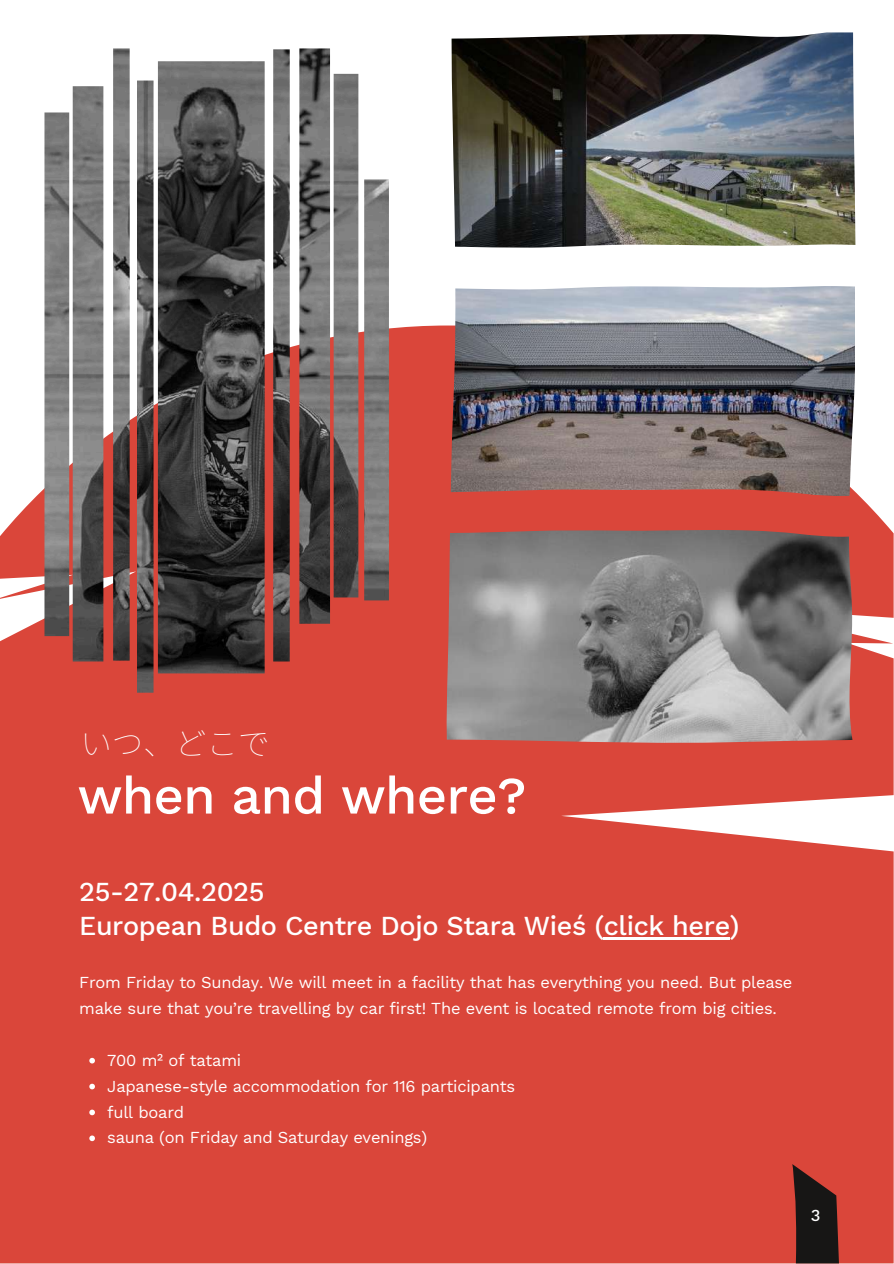
<style>
.page{position:relative;width:894px;height:1264px;background:#fff}
.page>*{position:absolute;margin:0;border:0;box-sizing:border-box;transform-origin:0 0}
.t1{font:500 52.5px "Work Sans";letter-spacing:-.015em;color:#fff}
.t2{font:100 31.5px "Noto Sans JP";color:#fff}
.t3{font:500 27px/33.8px "Work Sans";letter-spacing:-.015em;color:#fff}
.t4{font:16.5px/25.8px "Work Sans";letter-spacing:-.015em;color:#fff}
.t5{font:500 16.5px "Work Sans";color:#fff}
</style>
<div class="page">
<div style="left:0;top:325px;width:893px;height:938px;background:#da463a"></div>
<svg style="left:792px;top:1164px;width:46px;height:99px;background:#46211d"></svg>
<img style="left:451px;top:32px;width:404px;height:216px">
<img style="left:450px;top:286px;width:404px;height:210px">
<img style="left:446px;top:529px;width:406px;height:213px">
<img style="left:44px;top:48px;width:345px;height:644px">
<svg style="left:89px;top:1057px;width:6px;height:6px"></svg>
<svg style="left:89px;top:1083px;width:6px;height:6px"></svg>
<svg style="left:89px;top:1109px;width:6px;height:6px"></svg>
<svg style="left:89px;top:1135px;width:6px;height:6px"></svg>
<hr style="left:603px;top:937px;width:126px;height:2px;background:#fff">
<h2 class="t2" style="left:80px;top:718px;width:191px">いつ、どこで</h2>
<h1 class="t1" style="left:78px;top:764px;width:450px">when and where?</h1>
<h3 class="t3" style="left:79px;top:874px;width:661px">25-27.04.2025<br>European Budo Centre Dojo Stara Wieś (click here)</h3>
<p class="t4" style="left:79px;top:969px;width:714px">From Friday to Sunday. We will meet in a facility that has everything you need. But please make sure that you’re travelling by car first! The event is located remote from big cities.</p>
<p class="t4" style="left:107px;top:1047px;width:409px">700 m² of tatami<br>Japanese-style accommodation for 116 participants full board<br>sauna (on Friday and Saturday evenings)</p>
<p class="t5" style="left:810px;top:1205px;width:11px">3</p>
</div>
